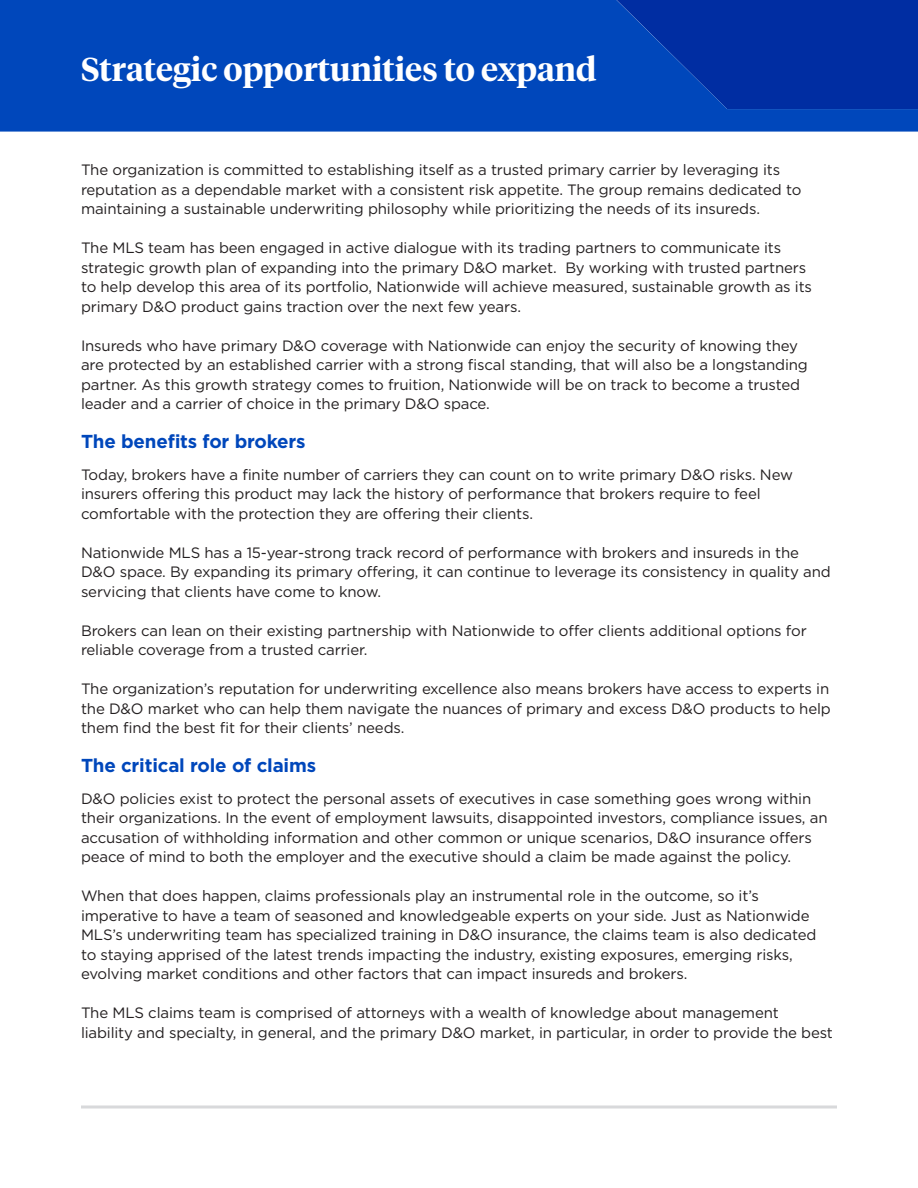
<style>
.page{position:relative;width:918px;height:1188px;background:#fff}
.page>*{position:absolute;margin:0;border:0;box-sizing:border-box;transform-origin:0 0}
.t1{font:600 33px "Tiempos Headline";color:#fff}
.t2{font:700 18.75px "Gotham";letter-spacing:-.01em;color:#0047bb}
.t3{font:15px/19.5px "Gotham";letter-spacing:-.01em;color:#231f20}
</style>
<div class="page">
<hr style="left:81px;top:1106px;width:756px;height:2px;background:#d8d9db">
<svg style="left:0;top:0;width:918px;height:132px;background:#0041b5"></svg>
<p class="t1" style="left:81px;top:47px;width:517px">Strategic opportunities to expand</p>
<p class="t3" style="left:81px;top:160px;width:722px">The organization is committed to establishing itself as a trusted primary carrier by leveraging its reputation as a dependable market with a consistent risk appetite. The group remains dedicated to maintaining a sustainable underwriting philosophy while prioritizing the needs of its insureds.</p>
<p class="t3" style="left:81px;top:238px;width:733px">The MLS team has been engaged in active dialogue with its trading partners to communicate its strategic growth plan of expanding into the primary D&amp;O market. By working with trusted partners to help develop this area of its portfolio, Nationwide will achieve measured, sustainable growth as its primary D&amp;O product gains traction over the next few years.</p>
<p class="t3" style="left:81px;top:335px;width:728px">Insureds who have primary D&amp;O coverage with Nationwide can enjoy the security of knowing they are protected by an established carrier with a strong fiscal standing, that will also be a longstanding partner. As this growth strategy comes to fruition, Nationwide will be on track to become a trusted leader and a carrier of choice in the primary D&amp;O space.</p>
<p class="t2" style="left:81px;top:429px;width:226px">The benefits for brokers</p>
<p class="t3" style="left:81px;top:464px;width:713px">Today, brokers have a finite number of carriers they can count on to write primary D&amp;O risks. New insurers offering this product may lack the history of performance that brokers require to feel comfortable with the protection they are offering their clients.</p>
<p class="t3" style="left:81px;top:542px;width:751px">Nationwide MLS has a 15-year-strong track record of performance with brokers and insureds in the<br>D&amp;O space. By expanding its primary offering, it can continue to leverage its consistency in quality and servicing that clients have come to know.</p>
<p class="t3" style="left:81px;top:620px;width:727px">Brokers can lean on their existing partnership with Nationwide to offer clients additional options for reliable coverage from a trusted carrier.</p>
<p class="t3" style="left:81px;top:679px;width:751px;text-align:justify">The organization’s reputation for underwriting excellence also means brokers have access to experts in the D&amp;O market who can help them navigate the nuances of primary and excess D&amp;O products to help them find the best fit for their clients’ needs.</p>
<p class="t2" style="left:81px;top:753px;width:237px">The critical role of claims</p>
<p class="t3" style="left:81px;top:788px;width:748px">D&amp;O policies exist to protect the personal assets of executives in case something goes wrong within their organizations. In the event of employment lawsuits, disappointed investors, compliance issues, an accusation of withholding information and other common or unique scenarios, D&amp;O insurance offers peace of mind to both the employer and the executive should a claim be made against the policy.</p>
<p class="t3" style="left:81px;top:886px;width:737px">When that does happen, claims professionals play an instrumental role in the outcome, so it’s imperative to have a team of seasoned and knowledgeable experts on your side. Just as Nationwide MLS’s underwriting team has specialized training in D&amp;O insurance, the claims team is also dedicated to staying apprised of the latest trends impacting the industry, existing exposures, emerging risks, evolving market conditions and other factors that can impact insureds and brokers.</p>
<p class="t3" style="left:81px;top:1003px;width:753px">The MLS claims team is comprised of attorneys with a wealth of knowledge about management liability and specialty, in general, and the primary D&amp;O market, in particular, in order to provide the best</p>
</div>
